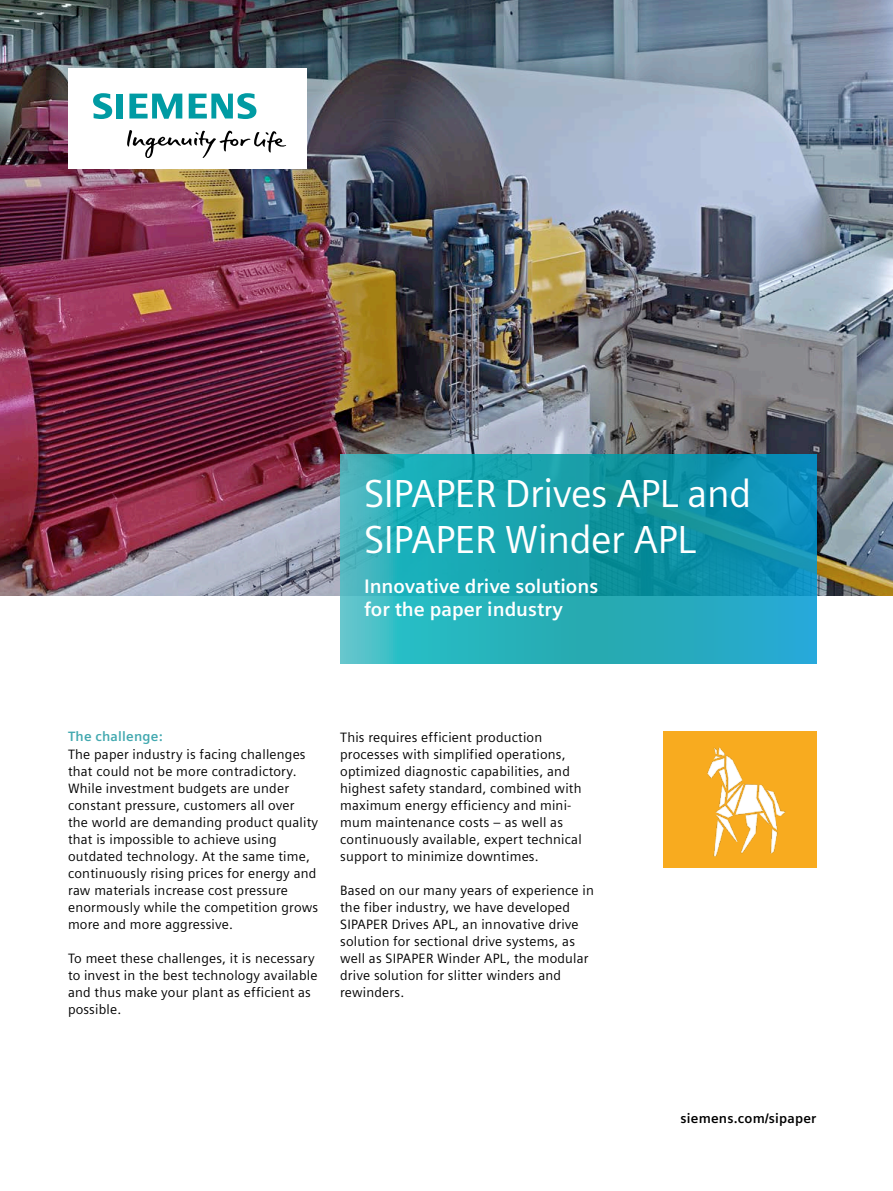
<style>
.page{position:relative;width:893px;height:1191px;background:#fff}
.page>*{position:absolute;margin:0;border:0;box-sizing:border-box;transform-origin:0 0}
.t1{font:39px/46.8px "Siemens Sans Global";letter-spacing:-.01em;color:#fff}
.t2{font:700 19.5px/23.4px "Siemens Sans Global";color:#fff}
.t3{font:13.5px/17px "Siemens Sans Global";letter-spacing:.015em;color:#000}
.t4{font:700 13.5px "Siemens Sans Global";letter-spacing:.015em;color:#000}
.t5{font:700 13.5px "Siemens Sans Global";letter-spacing:.015em;color:#43a9b0}
</style>
<div class="page">
<img style="left:0;top:0;width:893px;height:595px">
<svg style="left:340px;top:454px;width:476px;height:209px;background:#1ea3b4"></svg>
<div style="left:68px;top:68px;width:238px;height:101px;background:#fff"></div>
<svg style="left:127px;top:130px;width:159px;height:28px"></svg>
<svg style="left:93px;top:93px;width:30px;height:26px"></svg>
<svg style="left:129px;top:94px;width:53px;height:25px"></svg>
<svg style="left:189px;top:93px;width:67px;height:26px"></svg>
<div style="left:663px;top:731px;width:153px;height:136px;background:#f8ab1f"></div>
<img style="left:707px;top:747px;width:79px;height:110px">
<h1 class="t1" style="left:364px;top:471px;width:389px">SIPAPER Drives APL and<br>SIPAPER Winder APL</h1>
<h2 class="t2" style="left:364px;top:574px;width:236px">Innovative drive solutions for the paper industry</h2>
<p class="t5" style="left:68px;top:729px;width:96px">The challenge:</p>
<p class="t3" style="left:68px;top:746px;width:252px">The paper industry is facing challenges that could not be more contradictory.<br>While investment budgets are under constant pressure, customers all over<br>the world are demanding product quality that is impossible to achieve using outdated technology. At the same time, continuously rising prices for energy and raw materials increase cost pressure enormously while the competition grows more and more aggressive.</p>
<p class="t3" style="left:68px;top:950px;width:251px">To meet these challenges, it is necessary to invest in the best technology available and thus make your plant as efficient as possible.</p>
<p class="t3" style="left:340px;top:729px;width:243px">This requires efficient production processes with simplified operations, optimized diagnostic capabilities, and highest safety standard, combined with maximum energy efficiency and mini&shy;mum maintenance costs – as well as continuously available, expert technical support to minimize downtimes.</p>
<p class="t3" style="left:340px;top:882px;width:255px">Based on our many years of experience in the fiber industry, we have developed SIPAPER Drives APL, an innovative drive solution for sectional drive systems, as well as SIPAPER Winder APL, the modular drive solution for slitter winders and rewinders.</p>
<p class="t4" style="left:680px;top:1110px;width:137px">siemens.com/sipaper</p>
</div>
